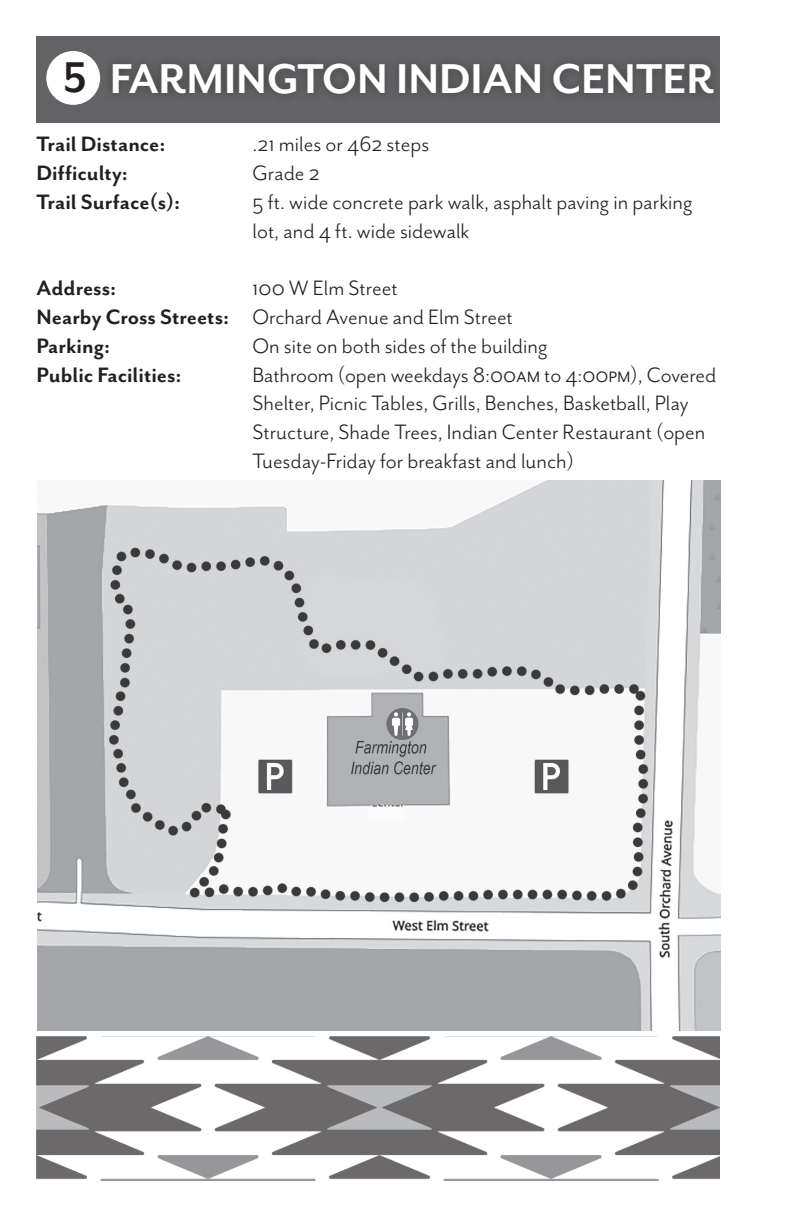
<style>
.page{position:relative;width:792px;height:1224px;background:#fff}
.page>*{position:absolute;margin:0;border:0;box-sizing:border-box;transform-origin:0 0}
.t1{font:700 48px "Mr Eaves San OT";color:#fff}
.t2{font:700 48px "Mr Eaves San OT";color:#231f20}
.t3{font:24px/28.8px "Mr Eaves San OT";color:#231f20}
.t4{font:700 24px "Mr Eaves San OT";color:#231f20}
.s1{font-weight:700}
</style>
<div class="page">
<img style="left:38px;top:480px;width:683px;height:550px">
<img style="left:37px;top:1036px;width:682px;height:144px">
<div style="left:36px;top:36px;width:684px;height:86px;background:#636366"></div>
<div style="left:102px;top:54px;width:622px;height:50px;background:#5a5a5d"></div>
<div style="left:46px;top:51px;width:54px;height:54px;background:#fff;border-radius:50%"></div>
<p class="t2" style="left:64px;top:43px;width:25px">5</p>
<p class="t1" style="left:110px;top:53px;width:606px">FARMINGTON INDIAN CENTER</p>
<p class="t4" style="left:37px;top:131px;width:131px">Trail Distance:</p>
<p class="t3" style="left:253px;top:130px;width:178px">.21 miles or 462 steps</p>
<p class="t4" style="left:37px;top:160px;width:93px">Difficulty:</p>
<p class="t3" style="left:253px;top:159px;width:69px">Grade 2</p>
<p class="t4" style="left:37px;top:189px;width:145px">Trail Surface(s):</p>
<p class="t3" style="left:253px;top:188px;width:441px">5 ft. wide concrete park walk, asphalt paving in parking lot, and 4 ft. wide sidewalk</p>
<p class="t4" style="left:37px;top:275px;width:81px">Address:</p>
<p class="t3" style="left:253px;top:274px;width:147px">100 W Elm Street</p>
<p class="t3" style="left:37px;top:303px;width:478px"><span class="s1">Nearby Cross Streets:</span> Orchard Avenue and Elm Street</p>
<p class="t4" style="left:37px;top:333px;width:75px">Parking:</p>
<p class="t3" style="left:253px;top:332px;width:296px">On site on both sides of the building</p>
<p class="t4" style="left:37px;top:361px;width:147px">Public Facilities:</p>
<p class="t3" style="left:253px;top:360px;width:465px">Bathroom (open weekdays 8:00am to 4:00pm), Covered<br>Shelter, Picnic Tables, Grills, Benches, Basketball, Play</p>
<p class="t3" style="left:253px;top:418px;width:454px">Structure, Shade Trees, Indian Center Restaurant (open<br>Tuesday-Friday for breakfast and lunch)</p>
</div>
